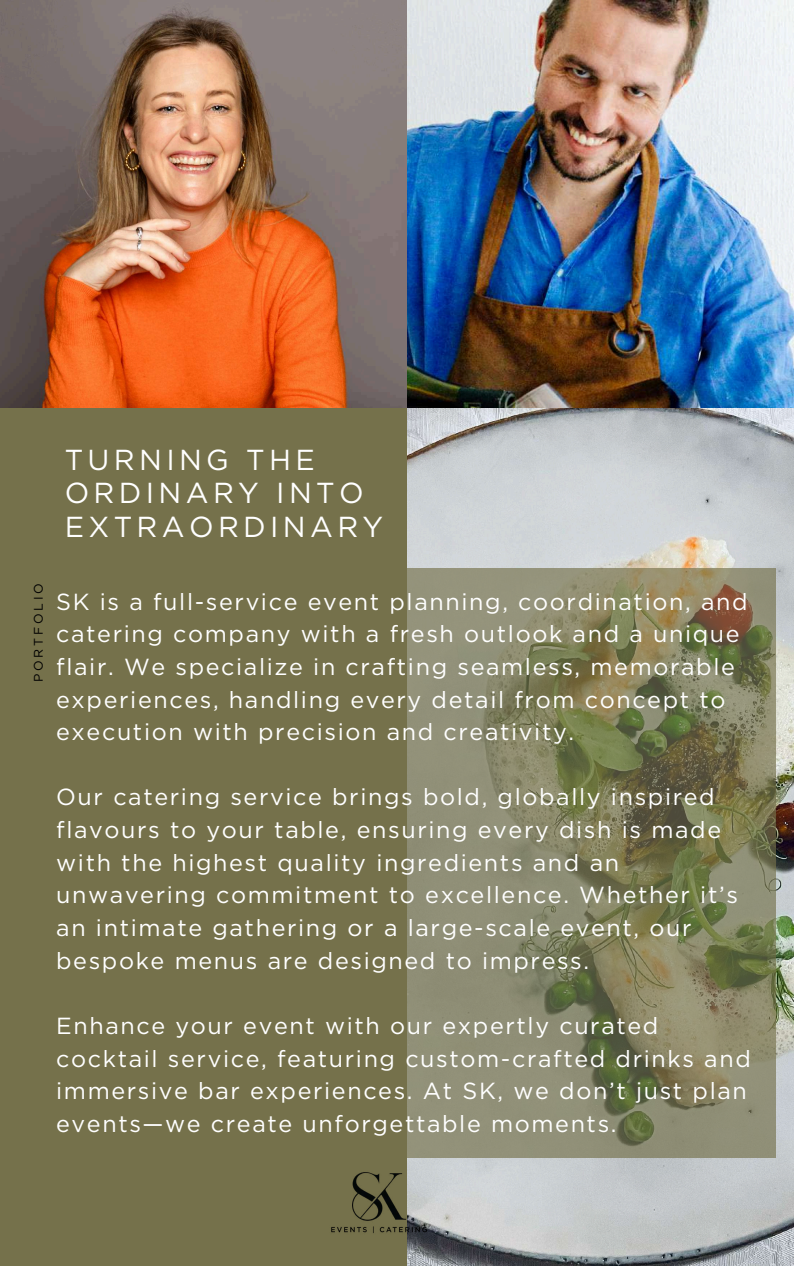
<style>
.page{position:relative;width:794px;height:1266px;background:#fff}
.page>*{position:absolute;margin:0;border:0;box-sizing:border-box;transform-origin:0 0}
.t1{font:28.88px/33.2px "Gotham";letter-spacing:.15em;color:#fff}
.t2{font:23.25px/32.6px "Gotham";letter-spacing:.07em;color:#fff}
.t3{font:12.45px "Gotham";letter-spacing:.22em;color:#000}
</style>
<div class="page">
<div style="left:0;top:0;width:793px;height:1266px;background:#75714b"></div>
<img style="left:407px;top:407px;width:386px;height:859px">
<img style="left:0;top:0;width:793px;height:407px">
<svg style="left:407px;top:568px;width:368px;height:589px;background:#848364"></svg>
<img style="left:331px;top:1139px;width:111px;height:127px">
<p class="t1" style="left:65px;top:443px;width:320px">TURNING THE<br>ORDINARY INTO<br>EXTRAORDINARY</p>
<p class="t3" style="left:31px;top:682px;width:100px;rotate:-90deg">PORTFOLIO</p>
<p class="t2" style="left:56px;top:585px;width:692px">SK is a full-service event planning, coordination, and catering company with a fresh outlook and a unique flair. We specialize in crafting seamless, memorable experiences, handling every detail from concept to execution with precision and creativity.</p>
<p class="t2" style="left:56px;top:781px;width:683px">Our catering service brings bold, globally inspired flavours to your table, ensuring every dish is made with the highest quality ingredients and an unwavering commitment to excellence. Whether it’s an intimate gathering or a large-scale event, our bespoke menus are designed to impress.</p>
<p class="t2" style="left:56px;top:1009px;width:695px">Enhance your event with our expertly curated cocktail service, featuring custom-crafted drinks and immersive bar experiences. At SK, we don’t just plan events—we create unforgettable moments.</p>
</div>
